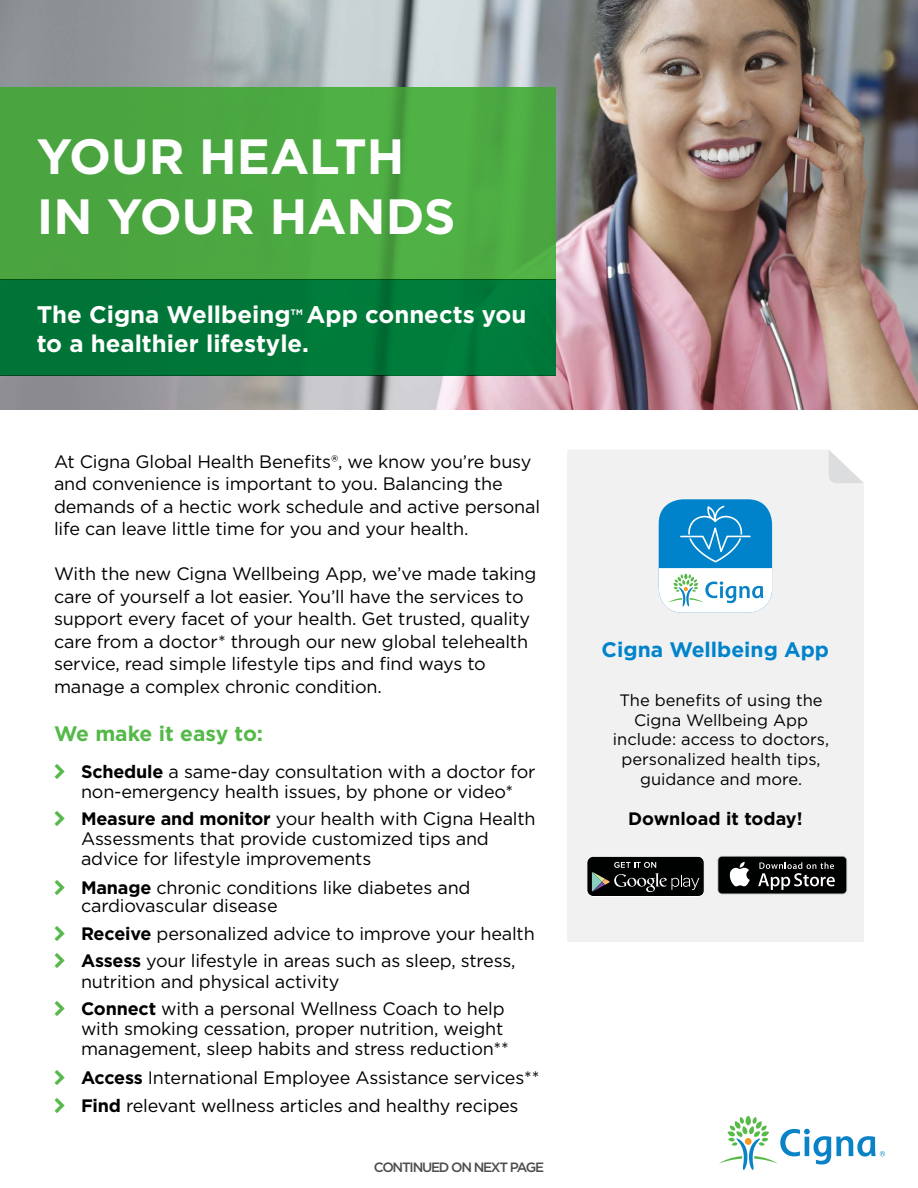
<style>
.page{position:relative;width:918px;height:1188px;background:#fff}
.page>*{position:absolute;margin:0;border:0;box-sizing:border-box;transform-origin:0 0}
.t1{font:700 49.5px/59.4px "Gotham";color:#fff}
.t2{font:700 24px/28.8px "Gotham";color:#fff}
.t3{font:700 21px "Gotham";color:#0083ca}
.t4{font:700 21px "Gotham";color:#54b948}
.t5{font:18px/22.5px "Gotham";letter-spacing:-.01em;color:#000}
.t6{font:700 18px "Gotham";color:#000}
.t7{font:16.5px/19.8px "Gotham";color:#000;text-align:center}
.t8{font:500 13.5px "Gotham";letter-spacing:-.09em;color:#4d4d4f}
.s1{font-size:18px}
.s2{font-weight:700}
</style>
<div class="page">
<div style="left:567px;top:450px;width:297px;height:492px;background:#f1f1f2"></div>
<div style="left:587px;top:856px;width:117px;height:40px;background:#000101;border-radius:6px"></div>
<div style="left:586px;top:856px;width:119px;height:41px;border:1px solid #fff;border-radius:6px"></div>
<svg style="left:592px;top:862px;width:107px;height:30px"></svg>
<svg style="left:718px;top:856px;width:129px;height:38px"></svg>
<div style="left:718px;top:857px;width:128px;height:36px;background:#000101;border-radius:4px"></div>
<svg style="left:729px;top:862px;width:21px;height:24px"></svg>
<svg style="left:758px;top:862px;width:77px;height:28px"></svg>
<div style="left:659px;top:499px;width:113px;height:114px;background:#0083ca;border-radius:24px"></div>
<svg style="left:659px;top:506px;width:113px;height:107px"></svg>
<svg style="left:829px;top:450px;width:35px;height:33px"></svg>
<img style="left:0;top:0;width:918px;height:410px">
<div style="left:0;top:280px;width:556px;height:96px;background:#007638"></div>
<div style="left:0;top:87px;width:556px;height:193px;background:#4ba841"></div>
<svg style="left:719px;top:1116px;width:166px;height:54px"></svg>
<h1 class="t1" style="left:37px;top:126px;width:420px">YOUR HEALTH<br>IN YOUR HANDS</h1>
<h2 class="t2" style="left:37px;top:300px;width:491px">The Cigna Wellbeing<span class="s1">™</span> App connects you to a healthier lifestyle.</h2>
<p class="t5" style="left:54px;top:450px;width:488px">At Cigna Global Health Benefits®, we know you’re busy and convenience is important to you. Balancing the demands of a hectic work schedule and active personal life can leave little time for you and your health.</p>
<p class="t5" style="left:54px;top:562px;width:484px">With the new Cigna Wellbeing App, we’ve made taking care of yourself a lot easier. You’ll have the services to support every facet of your health. Get trusted, quality care from a doctor* through our new global telehealth service, read simple lifestyle tips and find ways to manage a complex chronic condition.</p>
<p class="t4" style="left:54px;top:721px;width:211px">We make it easy to:</p>
<p class="t5" style="left:81px;top:762px;width:456px;line-height:19.5px"><span class="s2">Schedule</span> a same-day consultation with a doctor for non-emergency health issues, by phone or video*</p>
<p class="t5" style="left:81px;top:808px;width:456px;line-height:20.2px"><span class="s2">Measure and monitor</span> your health with Cigna Health<br>Assessments that provide customized tips and advice for lifestyle improvements</p>
<p class="t5" style="left:81px;top:878px;width:391px;line-height:18px"><span class="s2">Manage</span> chronic conditions like diabetes and cardiovascular disease</p>
<p class="t5" style="left:81px;top:920px;width:455px;line-height:27px"><span class="s2">Receive</span> personalized advice to improve your health<br><span class="s2">Assess</span> your lifestyle in areas such as sleep, stress,</p>
<p class="t5" style="left:81px;top:967px;width:425px;line-height:27px">nutrition and physical activity<br><span class="s2">Connect</span> with a personal Wellness Coach to help</p>
<p class="t5" style="left:81px;top:1018px;width:429px;line-height:20.2px">with smoking cessation, proper nutrition, weight management, sleep habits and stress reduction**</p>
<p class="t5" style="left:81px;top:1063px;width:460px;line-height:28.5px"><span class="s2">Access</span> International Employee Assistance services**<br><span class="s2">Find</span> relevant wellness articles and healthy recipes</p>
<p class="t8" style="left:374px;top:1158px;width:172px">CONTINUED ON NEXT PAGE</p>
<p class="t3" style="left:602px;top:638px;width:229px">Cigna Wellbeing App</p>
<p class="t7" style="left:613px;top:690px;width:218px">The benefits of using the<br>Cigna Wellbeing App include: access to doctors, personalized health tips, guidance and more.</p>
<p class="t6" style="left:628px;top:808px;width:176px">Download it today!</p>
</div>
